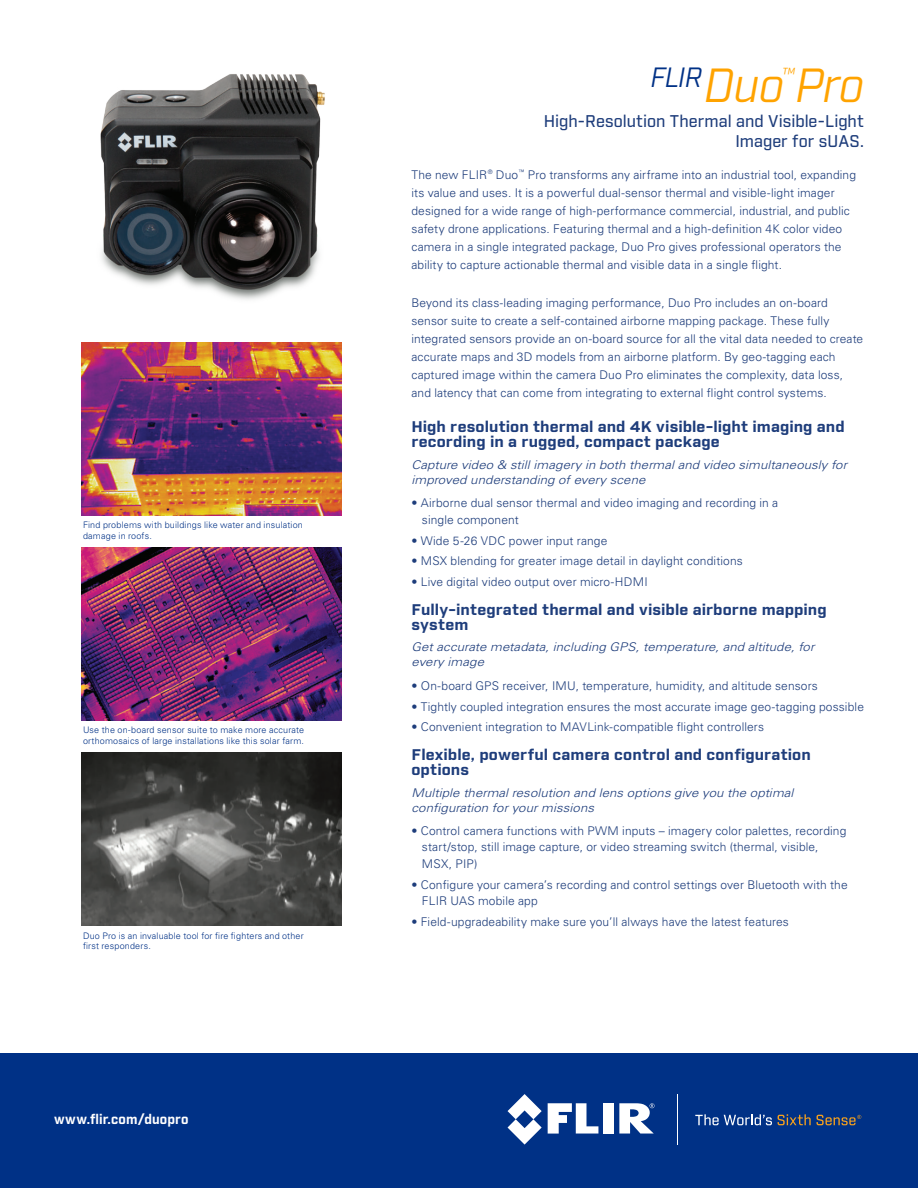
<style>
.page{position:relative;width:918px;height:1188px;background:#fff}
.page>*{position:absolute;margin:0;border:0;box-sizing:border-box;transform-origin:0 0}
.Product_Name{font:italic 46.5px "Industry";color:#ffa300}
.Product_Name-2{font:italic 27.15px "Industry";color:#003186}
.Product_Name-3{font:italic 18.3px "Industry";color:#ffa300}
.Subhead1{font:500 16.5px/19.8px "Industry";color:#1e3d7b;text-align:right}
.CMKV{font:700 15px/15px "Industry";letter-spacing:.005em;color:#1e3d7b;scale:1.1 1}
.bullet_points{font:700 13.5px "Industry";letter-spacing:.005em;color:#fff}
.text{font:300 12px/18px "Univers LT Std";letter-spacing:.01em;color:#1e3d7b}
.bullet_points-2{font:300 12px/16.5px "Univers LT Std";letter-spacing:.01em;color:#1e3d7b}
.CMKV_subtitle{font:italic 300 12px/15px "Univers LT Std";letter-spacing:.01em;color:#1e3d7b;scale:1.1 1}
.t1{font:300 9px/10.8px "Univers LT Std";letter-spacing:.02em;color:#003186}
.s1{font-size:46.5px;color:#ffa300}
</style>
<div class="page">
<div style="left:0;top:1053px;width:918px;height:135px;background:#003186"></div>
<svg style="left:548px;top:1103px;width:50px;height:31px"></svg>
<div style="left:603px;top:1103px;width:11px;height:31px;background:#fff"></div>
<svg style="left:508px;top:1094px;width:34px;height:50px"></svg>
<svg style="left:619px;top:1103px;width:36px;height:31px"></svg>
<svg style="left:695px;top:1114px;width:77px;height:11px"></svg>
<svg style="left:778px;top:1114px;width:33px;height:11px"></svg>
<hr style="left:677px;top:1094px;width:1px;height:50px;background:#fff">
<svg style="left:817px;top:1115px;width:44px;height:10px"></svg>
<img style="left:100px;top:74px;width:225px;height:226px">
<img style="left:82px;top:753px;width:259px;height:173px">
<img style="left:82px;top:342px;width:259px;height:173px">
<img style="left:82px;top:548px;width:259px;height:173px">
<p class="t1" style="left:83px;top:519px;width:221px">Find problems with buildings like water and insulation damage in roofs.</p>
<p class="t1" style="left:83px;top:725px;width:223px">Use the on-board sensor suite to make more accurate orthomosaics of large installations like this solar farm.</p>
<p class="t1" style="left:83px;top:930px;width:222px">Duo Pro is an invaluable tool for fire fighters and other first responders.</p>
<p class="bullet_points" style="left:54px;top:1110px;width:136px">www.flir.com/duopro</p>
<p class="Product_Name-2" style="left:651px;top:61px;width:135px">FLIR<span class="s1">Duo</span></p>
<p class="Product_Name-3" style="left:781px;top:64px;width:15px">™</p>
<p class="Product_Name" style="left:795px;top:58px;width:70px">Pro</p>
<p class="Subhead1" style="left:544px;top:112px;width:322px">High-Resolution Thermal and Visible-Light<br>Imager for sUAS.</p>
<p class="text" style="left:411px;top:165px;width:446px">The new FLIR<sup>®</sup> Duo<sup>™</sup> Pro transforms any airframe into an industrial tool, expanding its value and uses. It is a powerful dual-sensor thermal and visible-light imager designed for a wide range of high-performance commercial, industrial, and public safety drone applications. Featuring thermal and a high-definition 4K color video camera in a single integrated package, Duo Pro gives professional operators the ability to capture actionable thermal and visible data in a single flight.</p>
<p class="text" style="left:411px;top:294px;width:453px">Beyond its class-leading imaging performance, Duo Pro includes an on-board sensor suite to create a self-contained airborne mapping package. These fully integrated sensors provide an on-board source for all the vital data needed to create accurate maps and 3D models from an airborne platform. By geo-tagging each captured image within the camera Duo Pro eliminates the complexity, data loss, and latency that can come from integrating to external flight control systems.</p>
<p class="CMKV" style="left:411px;top:420px;width:395px">High resolution thermal and 4K visible-light imaging and recording in a rugged, compact package</p>
<p class="CMKV_subtitle" style="left:411px;top:457px;width:398px">Capture video &amp; still imagery in both thermal and video simultaneously for improved understanding of every scene</p>
<p class="bullet_points-2" style="left:422px;top:495px;width:358px;text-indent:-10px">• Airborne dual sensor thermal and video imaging and recording in a single component</p>
<p class="bullet_points-2" style="left:411px;top:532px;width:197px">• Wide 5-26 VDC power input range</p>
<p class="bullet_points-2" style="left:411px;top:553px;width:333px">• MSX blending for greater image detail in daylight conditions</p>
<p class="bullet_points-2" style="left:411px;top:574px;width:238px">• Live digital video output over micro-HDMI</p>
<p class="CMKV" style="left:411px;top:603px;width:379px">Fully-integrated thermal and visible airborne mapping system</p>
<p class="CMKV_subtitle" style="left:411px;top:640px;width:368px">Get accurate metadata, including GPS, temperature, and altitude, for every image</p>
<p class="bullet_points-2" style="left:411px;top:677px;width:408px">• On-board GPS receiver, IMU, temperature, humidity, and altitude sensors</p>
<p class="bullet_points-2" style="left:411px;top:698px;width:454px">• Tightly coupled integration ensures the most accurate image geo-tagging possible</p>
<p class="bullet_points-2" style="left:411px;top:719px;width:354px">• Convenient integration to MAVLink-compatible flight controllers</p>
<p class="CMKV" style="left:411px;top:748px;width:364px">Flexible, powerful camera control and configuration options</p>
<p class="CMKV_subtitle" style="left:411px;top:785px;width:349px">Multiple thermal resolution and lens options give you the optimal configuration for your missions</p>
<p class="bullet_points-2" style="left:422px;top:822px;width:426px;text-indent:-10px">• Control camera functions with PWM inputs – imagery color palettes, recording start/stop, still image capture, or video streaming switch (thermal, visible,<br>MSX, PIP)</p>
<p class="bullet_points-2" style="left:422px;top:876px;width:427px;text-indent:-10px">• Configure your camera’s recording and control settings over Bluetooth with the<br>FLIR UAS mobile app</p>
<p class="bullet_points-2" style="left:411px;top:913px;width:379px">• Field-upgradeability make sure you’ll always have the latest features</p>
</div>
